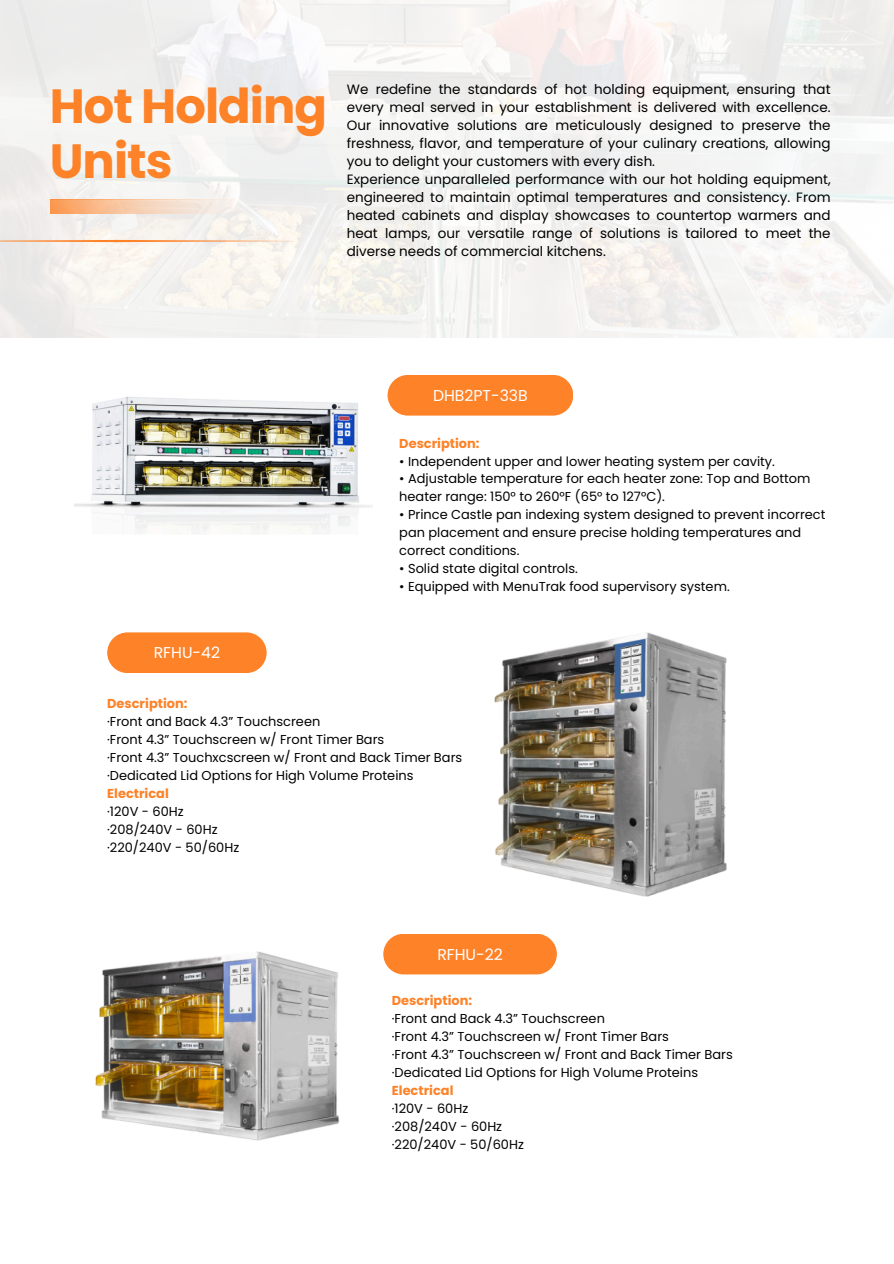
<style>
.page{position:relative;width:894px;height:1264px;background:#fff}
.page>*{position:absolute;margin:0;border:0;box-sizing:border-box;transform-origin:0 0}
.t1{font:700 48px/55.2px "Poppins";letter-spacing:-.02em;color:#fd8228}
.t2{font:15.6px "Poppins";color:#fff}
.t3{font:13.5px/18px "Poppins";color:#000;text-align:justify}
.t4{font:12.9px/17.9px "Poppins";color:#000}
.t5{font:700 12.9px "Poppins";color:#fd8228}
</style>
<div class="page">
<img style="left:0;top:0;width:893px;height:338px">
<svg style="left:51px;top:200px;width:185px;height:13px"></svg>
<img style="left:95px;top:951px;width:244px;height:190px">
<img style="left:494px;top:632px;width:233px;height:265px">
<div style="left:383px;top:933px;width:173px;height:41px;background:#fd8228;border-radius:20px"></div>
<svg style="left:0;top:240px;width:298px;height:2px"></svg>
<div style="left:107px;top:632px;width:159px;height:41px;background:#fd8228;border-radius:20px"></div>
<div style="left:387px;top:375px;width:186px;height:40px;background:#fd8228;border-radius:20px"></div>
<img style="left:74px;top:397px;width:298px;height:134px">
<h2 class="t1" style="left:50px;top:78px;width:279px">Hot Holding<br>Units</h2>
<p class="t3" style="left:347px;top:80px;width:485px">We redefine the standards of hot holding equipment, ensuring that every meal served in your establishment is delivered with excellence.<br>Our innovative solutions are meticulously designed to preserve the freshness, flavor, and temperature of your culinary creations, allowing you to delight your customers with every dish.</p>
<p class="t3" style="left:347px;top:170px;width:485px">Experience unparalleled performance with our hot holding equipment, engineered to maintain optimal temperatures and consistency. From heated cabinets and display showcases to countertop warmers and heat lamps, our versatile range of solutions is tailored to meet the diverse needs of commercial kitchens.</p>
<p class="t2" style="left:154px;top:642px;width:68px">RFHU-42</p>
<p class="t2" style="left:433px;top:384px;width:96px">DHB2PT-33B</p>
<p class="t5" style="left:399px;top:434px;width:82px">Description:</p>
<p class="t4" style="left:399px;top:452px;width:377px">• Independent upper and lower heating system per cavity.</p>
<p class="t4" style="left:399px;top:470px;width:412px">• Adjustable temperature for each heater zone: Top and Bottom heater range: 150° to 260°F (65° to 127°C).</p>
<p class="t4" style="left:399px;top:506px;width:427px">• Prince Castle pan indexing system designed to prevent incorrect pan placement and ensure precise holding temperatures and correct conditions.</p>
<p class="t4" style="left:399px;top:559px;width:180px">• Solid state digital controls.</p>
<p class="t4" style="left:399px;top:577px;width:332px">• Equipped with MenuTrak food supervisory system.</p>
<p class="t5" style="left:107px;top:694px;width:82px">Description:</p>
<h2 class="t4" style="left:107px;top:712px;width:214px">·Front and Back 4.3” Touchscreen</h2>
<p class="t4" style="left:107px;top:730px;width:278px">·Front 4.3” Touchscreen w/ Front Timer Bars</p>
<p class="t4" style="left:107px;top:748px;width:356px">·Front 4.3” Touchxcscreen w/ Front and Back Timer Bars</p>
<p class="t4" style="left:107px;top:766px;width:308px">·Dedicated Lid Options for High Volume Proteins</p>
<p class="t5" style="left:107px;top:784px;width:63px">Electrical</p>
<p class="t4" style="left:107px;top:802px;width:78px">·120V - 60Hz</p>
<p class="t4" style="left:107px;top:820px;width:112px">·208/240V - 60Hz</p>
<p class="t4" style="left:107px;top:838px;width:133px">·220/240V - 50/60Hz</p>
<p class="t2" style="left:437px;top:943px;width:67px">RFHU-22</p>
<p class="t5" style="left:392px;top:991px;width:82px">Description:</p>
<p class="t4" style="left:392px;top:1009px;width:214px">·Front and Back 4.3” Touchscreen</p>
<p class="t4" style="left:392px;top:1027px;width:278px">·Front 4.3” Touchscreen w/ Front Timer Bars</p>
<p class="t4" style="left:392px;top:1045px;width:342px">·Front 4.3” Touchscreen w/ Front and Back Timer Bars</p>
<p class="t4" style="left:392px;top:1063px;width:308px">·Dedicated Lid Options for High Volume Proteins</p>
<p class="t5" style="left:392px;top:1081px;width:63px">Electrical</p>
<p class="t4" style="left:392px;top:1099px;width:78px">·120V - 60Hz</p>
<h2 class="t4" style="left:392px;top:1117px;width:112px">·208/240V - 60Hz</h2>
<p class="t4" style="left:392px;top:1135px;width:133px">·220/240V - 50/60Hz</p>
</div>
